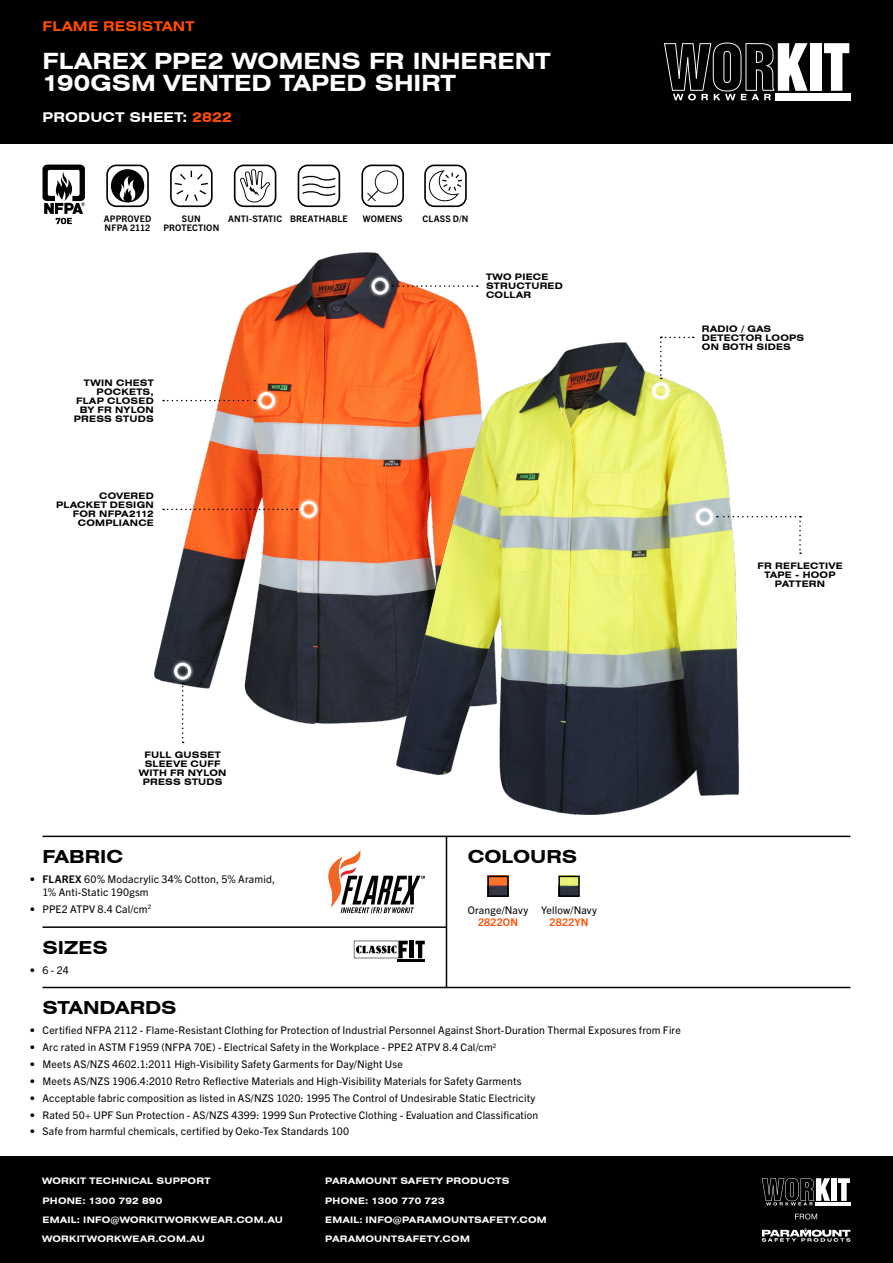
<style>
.page{position:relative;width:893px;height:1263px;background:#fff}
.page>*{position:absolute;margin:0;border:0;box-sizing:border-box;transform-origin:0 0}
.t1{font:700 expanded 22.5px/22.5px "Swiss 721 BT";color:#fff}
.t2{font:700 expanded 18px "Swiss 721 BT";color:#010101}
.t3{font:700 expanded 13.5px "Swiss 721 BT";letter-spacing:.01em;color:#fff}
.t4{font:700 expanded 13.5px "Swiss 721 BT";letter-spacing:.015em;color:#ff4c00}
.t5{font:10.5px/12.6px "Trade Gothic Next LT Pro";letter-spacing:.015em;color:#010101;text-align:center}
.t6{font:700 expanded 9px/9px "Swiss 721 BT";letter-spacing:.025em;color:#010101;text-align:center}
.t7{font:700 expanded 9px/19px "Swiss 721 BT";letter-spacing:.025em;color:#fff}
.t8{font:700 9px/9px "Trade Gothic Next LT Pro";letter-spacing:.015em;color:#010101}
.s1{color:#ff4c00}
.s2{font-weight:700}
.s3{font-weight:700;color:#ff4c00}
</style>
<div class="page">
<div style="left:0;top:0;width:893px;height:143px;background:#010101"></div>
<div style="left:810px;top:43px;width:11px;height:48px;background:#fff"></div>
<svg style="left:824px;top:43px;width:25px;height:48px"></svg>
<div style="left:775px;top:93px;width:75px;height:8px;background:#fff"></div>
<svg style="left:664px;top:43px;width:144px;height:57px"></svg>
<div style="left:0;top:1157px;width:893px;height:106px;background:#010101"></div>
<div style="left:831px;top:1178px;width:6px;height:23px;background:#fff"></div>
<svg style="left:838px;top:1178px;width:12px;height:23px"></svg>
<hr style="left:815px;top:1202px;width:35px;height:3px;background:#fff">
<svg style="left:762px;top:1178px;width:68px;height:27px"></svg>
<svg style="left:795px;top:1213px;width:22px;height:6px"></svg>
<svg style="left:762px;top:1227px;width:88px;height:15px"></svg>
<svg style="left:43px;top:165px;width:42px;height:59px"></svg>
<div style="left:106px;top:165px;width:43px;height:42px;border:2px solid #010101;border-radius:9px"></div>
<svg style="left:111px;top:169px;width:33px;height:33px"></svg>
<div style="left:170px;top:165px;width:43px;height:42px;border:2px solid #010101;border-radius:9px"></div>
<svg style="left:175px;top:171px;width:33px;height:30px"></svg>
<div style="left:234px;top:165px;width:42px;height:42px;border:2px solid #010101;border-radius:9px"></div>
<svg style="left:240px;top:169px;width:30px;height:33px"></svg>
<div style="left:298px;top:165px;width:42px;height:42px;border:2px solid #010101;border-radius:9px"></div>
<svg style="left:302px;top:175px;width:34px;height:21px"></svg>
<div style="left:424px;top:165px;width:43px;height:42px;border:2px solid #010101;border-radius:9px"></div>
<svg style="left:429px;top:170px;width:33px;height:31px"></svg>
<hr style="left:43px;top:987px;width:807px;height:1px;background:#010101">
<hr style="left:43px;top:926px;width:403px;height:2px;background:#010101">
<hr style="left:43px;top:836px;width:807px;height:1px;background:#010101">
<img style="left:490px;top:879px;width:16px;height:15px">
<div style="left:487px;top:876px;width:22px;height:21px;border:2px solid #010101"></div>
<img style="left:561px;top:879px;width:16px;height:15px">
<div style="left:558px;top:876px;width:22px;height:21px;border:2px solid #010101"></div>
<hr style="left:446px;top:836px;width:1px;height:151px;background:#010101">
<div style="left:409px;top:941px;width:5px;height:17px;background:#010101"></div>
<svg style="left:415px;top:941px;width:10px;height:17px"></svg>
<hr style="left:397px;top:959px;width:28px;height:3px;background:#010101">
<svg style="left:354px;top:941px;width:54px;height:17px"></svg>
<svg style="left:328px;top:850px;width:97px;height:64px"></svg>
<div style="left:361px;top:165px;width:43px;height:42px;border:2px solid #010101;border-radius:9px"></div>
<svg style="left:367px;top:170px;width:32px;height:31px"></svg>
<img style="left:154px;top:252px;width:325px;height:472px">
<img style="left:396px;top:343px;width:343px;height:471px">
<svg style="left:182px;top:683px;width:2px;height:60px"></svg>
<div style="left:171px;top:659px;width:24px;height:24px;background:#fff;opacity:.85"></div>
<div style="left:174px;top:663px;width:17px;height:17px;border:3px solid #fff;border-radius:50%"></div>
<svg style="left:163px;top:400px;width:92px;height:1px"></svg>
<div style="left:255px;top:389px;width:24px;height:24px;background:#fff;opacity:.85"></div>
<div style="left:258px;top:392px;width:17px;height:17px;border:3px solid #fff;border-radius:50%"></div>
<svg style="left:392px;top:285px;width:86px;height:2px"></svg>
<div style="left:368px;top:274px;width:24px;height:24px;background:#fff;opacity:.85"></div>
<div style="left:372px;top:278px;width:17px;height:17px;border:3px solid #fff;border-radius:50%"></div>
<svg style="left:660px;top:337px;width:34px;height:42px"></svg>
<div style="left:649px;top:379px;width:24px;height:24px;background:#fff;opacity:.85"></div>
<div style="left:652px;top:382px;width:17px;height:17px;border:3px solid #fff;border-radius:50%"></div>
<svg style="left:163px;top:509px;width:134px;height:1px"></svg>
<div style="left:297px;top:498px;width:24px;height:23px;background:#fff;opacity:.85"></div>
<div style="left:300px;top:501px;width:17px;height:17px;border:3px solid #fff;border-radius:50%"></div>
<svg style="left:717px;top:516px;width:84px;height:38px"></svg>
<div style="left:693px;top:505px;width:23px;height:24px;background:#fff;opacity:.85"></div>
<div style="left:696px;top:508px;width:17px;height:17px;border:3px solid #fff;border-radius:50%"></div>
<p class="t4" style="left:43px;top:18px;width:154px">FLAME RESISTANT</p>
<p class="t1" style="left:43px;top:49px;width:509px">FLAREX PPE2 WOMENS FR INHERENT<br>190GSM VENTED TAPED SHIRT</p>
<p class="t3" style="left:43px;top:109px;width:191px">PRODUCT SHEET: <span class="s1">2822</span></p>
<p class="t8" style="left:104px;top:214px;width:49px">APPROVED<br>NFPA 2112</p>
<p class="t8" style="left:163px;top:214px;width:57px;text-align:center">SUN<br>PROTECTION</p>
<p class="t8" style="left:228px;top:214px;width:56px">ANTI-STATIC</p>
<p class="t8" style="left:290px;top:214px;width:59px">BREATHABLE</p>
<p class="t8" style="left:422px;top:214px;width:48px">CLASS D/N</p>
<p class="t8" style="left:363px;top:214px;width:41px">WOMENS</p>
<p class="t6" style="left:486px;top:273px;width:78px;text-align:left">TWO PIECE<br>STRUCTURED<br>COLLAR</p>
<p class="t6" style="left:74px;top:378px;width:81px;text-align:right">TWIN CHEST<br>POCKETS,<br>FLAP CLOSED<br>BY FR NYLON<br>PRESS STUDS</p>
<p class="t6" style="left:56px;top:491px;width:99px;text-align:right">COVERED<br>PLACKET DESIGN<br>FOR NFPA2112<br>COMPLIANCE</p>
<p class="t6" style="left:702px;top:324px;width:104px;text-align:left">RADIO / GAS<br>DETECTOR LOOPS<br>ON BOTH SIDES</p>
<p class="t6" style="left:757px;top:561px;width:87px">FR REFLECTIVE<br>TAPE - HOOP<br>PATTERN</p>
<p class="t6" style="left:139px;top:750px;width:89px">FULL GUSSET<br>SLEEVE CUFF<br>WITH FR NYLON<br>PRESS STUDS</p>
<p class="t2" style="left:43px;top:846px;width:82px">FABRIC</p>
<p class="t2" style="left:468px;top:846px;width:111px">COLOURS</p>
<p class="t5" style="left:43px;top:872px;width:234px;text-align:left;text-indent:-13px">• <span class="s2">FLAREX</span> 60% Modacrylic 34% Cotton, 5% Aramid,<br>1% Anti-Static 190gsm</p>
<p class="t5" style="left:30px;top:902px;width:123px">• PPE2 ATPV 8.4 Cal/cm<sup>2</sup></p>
<p class="t2" style="left:43px;top:936px;width:67px">SIZES</p>
<p class="t5" style="left:30px;top:963px;width:41px">• 6 - 24</p>
<p class="t5" style="left:468px;top:903px;width:62px">Orange/Navy<br><span class="s3">2822ON</span></p>
<p class="t5" style="left:541px;top:903px;width:57px">Yellow/Navy<br><span class="s3">2822YN</span></p>
<p class="t2" style="left:43px;top:997px;width:136px">STANDARDS</p>
<p class="t5" style="left:30px;top:1023px;width:653px">• Certified NFPA 2112 - Flame-Resistant Clothing for Protection of Industrial Personnel Against Short-Duration Thermal Exposures from Fire</p>
<p class="t5" style="left:30px;top:1040px;width:468px">• Arc rated in ASTM F1959 (NFPA 70E) - Electrical Safety in the Workplace - PPE2 ATPV 8.4 Cal/cm<sup>2</sup></p>
<p class="t5" style="left:30px;top:1057px;width:375px">• Meets AS/NZS 4602.1:2011 High-Visibility Safety Garments for Day/Night Use</p>
<p class="t5" style="left:30px;top:1074px;width:493px">• Meets AS/NZS 1906.4:2010 Retro Reflective Materials and High-Visibility Materials for Safety Garments</p>
<p class="t5" style="left:30px;top:1091px;width:507px">• Acceptable fabric composition as listed in AS/NZS 1020: 1995 The Control of Undesirable Static Electricity</p>
<p class="t5" style="left:30px;top:1108px;width:510px">• Rated 50+ UPF Sun Protection - AS/NZS 4399: 1999 Sun Protective Clothing - Evaluation and Classification</p>
<p class="t5" style="left:30px;top:1124px;width:321px">• Safe from harmful chemicals, certified by Oeko-Tex Standards 100</p>
<p class="t7" style="left:42px;top:1172px;width:242px">WORKIT TECHNICAL SUPPORT<br>PHONE: 1300 792 890<br>EMAIL: INFO@WORKITWORKWEAR.COM.AU<br>WORKITWORKWEAR.COM.AU</p>
<p class="t7" style="left:325px;top:1172px;width:223px">PARAMOUNT SAFETY PRODUCTS<br>PHONE: 1300 770 723<br>EMAIL: INFO@PARAMOUNTSAFETY.COM<br>PARAMOUNTSAFETY.COM</p>
</div>
